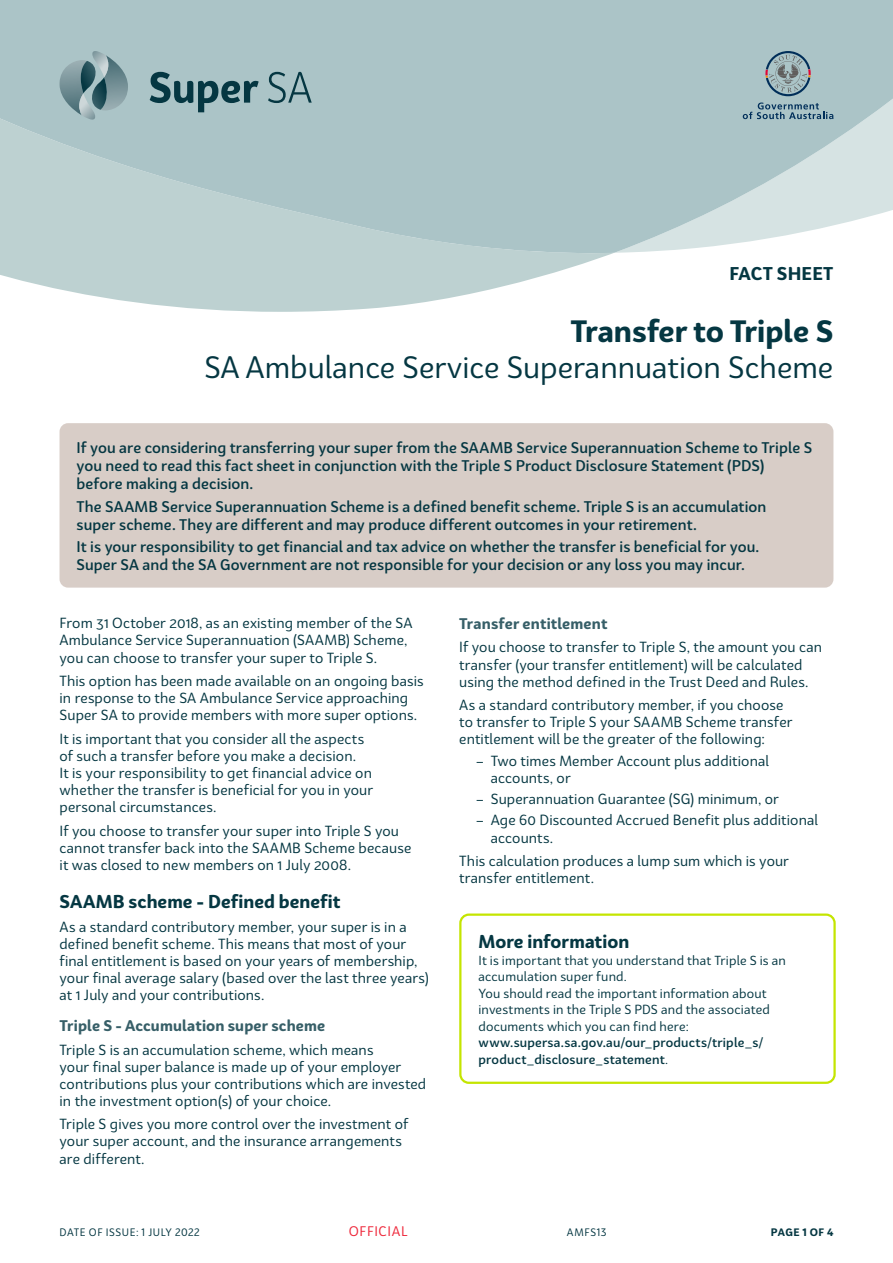
<style>
.page{position:relative;width:893px;height:1263px;background:#fff}
.page>*{position:absolute;margin:0;border:0;box-sizing:border-box;transform-origin:0 0}
.t1{font:30px "Bw Surco";color:#053742}
.t2{font:700 30px "Bw Surco";color:#053742}
.Heading{font:700 18px "Bw Surco";color:#053742}
.t3{font:500 15px/18px "Bw Surco";letter-spacing:.005em;color:#053742}
.Subheading{font:700 15px "Bw Surco";letter-spacing:.01em;color:#375f68}
.Body{font:14.25px/17.1px "Bw Surco";letter-spacing:.01em;color:#053742}
.t4{font:13.5px "Bw Surco";letter-spacing:.045em;color:#ee283b}
.t5{font:12.75px/16.5px "Bw Surco";letter-spacing:.015em;color:#053742}
.t6{font:500 12.75px/16.5px "Bw Surco";letter-spacing:.015em;color:#053742}
.t7{font:10.5px "Bw Surco";letter-spacing:.055em;color:#053742}
.t8{font:700 10.5px "Bw Surco";letter-spacing:.045em;color:#053742}
.s1{font-weight:400}
</style>
<div class="page">
<svg style="left:0;top:258px;width:599px;height:54px;fill:#bdd1d1"></svg>
<svg style="left:0;top:0;width:893px;height:258px;background:#b2c9cb"></svg>
<svg style="left:150px;top:72px;width:162px;height:40px;background:#7b9ba1"></svg>
<img style="left:60px;top:60px;width:27px;height:55px">
<img style="left:81px;top:61px;width:19px;height:32px">
<img style="left:79px;top:93px;width:17px;height:27px">
<img style="left:104px;top:77px;width:4px;height:27px">
<img style="left:87px;top:83px;width:18px;height:27px">
<img style="left:91px;top:51px;width:17px;height:26px">
<svg style="left:765px;top:51px;width:46px;height:45px;background:#8ca1a8"></svg>
<svg style="left:743px;top:103px;width:90px;height:16px"></svg>
<div style="left:60px;top:423px;width:773px;height:165px;background:#d8cdc7;border-radius:9px"></div>
<div style="left:459px;top:913px;width:377px;height:171px;border:2px solid #c4e500;border-radius:9px"></div>
<p class="Heading" style="left:729px;top:261px;width:105px">FACT SHEET</p>
<h1 class="t2" style="left:570px;top:310px;width:264px">Transfer to Triple S</h1>
<h1 class="t1" style="left:204px;top:347px;width:630px">SA Ambulance Service Superannuation Scheme</h1>
<p class="t3" style="left:77px;top:438px;width:737px">If you are considering transferring your super from the SAAMB Service Superannuation Scheme to Triple S you need to read this fact sheet in conjunction with the Triple S Product Disclosure Statement (PDS) before making a decision.</p>
<p class="t3" style="left:77px;top:497px;width:691px">The SAAMB Service Superannuation Scheme is a defined benefit scheme. Triple S is an accumulation super scheme. They are different and may produce different outcomes in your retirement.</p>
<p class="t3" style="left:77px;top:537px;width:684px">It is your responsibility to get financial and tax advice on whether the transfer is beneficial for you.<br>Super SA and the SA Government are not responsible for your decision or any loss you may incur.</p>
<p class="Body" style="left:60px;top:614px;width:355px">From 31 October 2018, as an existing member of the SA<br>Ambulance Service Superannuation (SAAMB) Scheme, you can choose to transfer your super to Triple S.</p>
<p class="Body" style="left:60px;top:672px;width:366px">This option has been made available on an ongoing basis in response to the SA Ambulance Service approaching<br>Super SA to provide members with more super options.</p>
<p class="Body" style="left:60px;top:730px;width:315px">It is important that you consider all the aspects of such a transfer before you make a decision.<br>It is your responsibility to get financial advice on whether the transfer is beneficial for you in your personal circumstances.</p>
<p class="Body" style="left:60px;top:821px;width:353px">If you choose to transfer your super into Triple S you cannot transfer back into the SAAMB Scheme because it was closed to new members on 1 July 2008.</p>
<h1 class="Heading" style="left:60px;top:889px;width:283px">SAAMB scheme - Defined benefit</h1>
<p class="Body" style="left:60px;top:918px;width:371px">As a standard contributory member, your super is in a defined benefit scheme. This means that most of your final entitlement is based on your years of membership, your final average salary (based over the last three years) at 1 July and your contributions.</p>
<h2 class="Subheading" style="left:60px;top:1015px;width:267px">Triple S - Accumulation super scheme</h2>
<p class="Body" style="left:60px;top:1040px;width:368px">Triple S is an accumulation scheme, which means<br>your final super balance is made up of your employer contributions plus your contributions which are invested in the investment option(s) of your choice.</p>
<p class="Body" style="left:60px;top:1115px;width:350px">Triple S gives you more control over the investment of your super account, and the insurance arrangements are different.</p>
<h2 class="Subheading" style="left:459px;top:613px;width:150px">Transfer entitlement</h2>
<p class="Body" style="left:459px;top:638px;width:364px">If you choose to transfer to Triple S, the amount you can transfer (your transfer entitlement) will be calculated using the method defined in the Trust Deed and Rules.</p>
<p class="Body" style="left:459px;top:696px;width:335px">As a standard contributory member, if you choose to transfer to Triple S your SAAMB Scheme transfer entitlement will be the greater of the following:</p>
<p class="Body" style="left:491px;top:751px;width:280px;text-indent:-15px">– Two times Member Account plus additional accounts, or</p>
<p class="Body" style="left:476px;top:790px;width:305px">– Superannuation Guarantee (SG) minimum, or</p>
<p class="Body" style="left:491px;top:811px;width:329px;text-indent:-15px">– Age 60 Discounted Accrued Benefit plus additional accounts.</p>
<p class="Body" style="left:459px;top:852px;width:331px">This calculation produces a lump sum which is your transfer entitlement.</p>
<p class="Heading" style="left:478px;top:929px;width:152px">More information</p>
<p class="t5" style="left:478px;top:951px;width:309px">It is important that you understand that Triple S is an accumulation super fund.<br>You should read the important information about investments in the Triple S PDS and the associated documents which you can find here:</p>
<p class="t6" style="left:478px;top:1034px;width:287px">www.supersa.sa.gov.au/our_products/triple_s/ product_disclosure_statement<span class="s1">.</span></p>
<p class="t7" style="left:60px;top:1225px;width:142px">DATE OF ISSUE: 1 JULY 2022</p>
<p class="t4" style="left:349px;top:1222px;width:60px">OFFICIAL</p>
<p class="t7" style="left:567px;top:1225px;width:41px">AMFS13</p>
<p class="t8" style="left:771px;top:1224px;width:64px">PAGE 1 OF 4</p>
</div>
